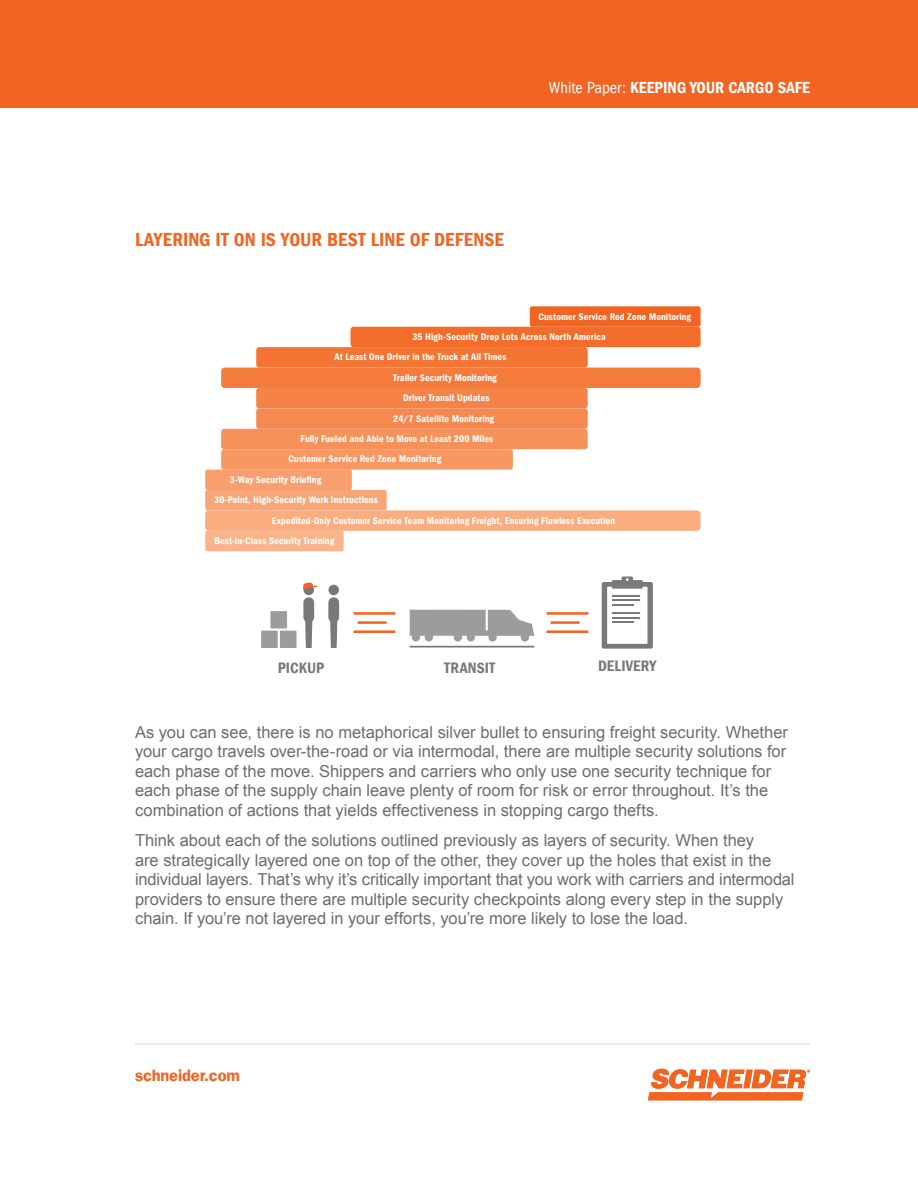
<style>
.page{position:relative;width:918px;height:1188px;background:#fff}
.page>*{position:absolute;margin:0;border:0;box-sizing:border-box;transform-origin:0 0}
.t1{font:19.5px "Franklin Gothic LT Com Dm Cn";color:#f26422}
.t2{font:16.5px/19.5px "Arial";color:#6c6d70}
.t3{font:16.5px "Franklin Gothic LT Com Dm Cn";color:#fff}
.t4{font:16.5px "Franklin Gothic LT Com Dm";letter-spacing:-.01em;color:#f26422}
.t5{font:15.6px "Franklin Gothic LT Com Dm Cn";letter-spacing:.005em;color:#797978}
.t6{font:15px "Franklin Gothic LT Com Dm Cn";color:#fff}
.t7{font:10.05px "Franklin Gothic LT Com Dm Cn";letter-spacing:.005em;color:#fff}
.s1{font-family:"Franklin Gothic LT Com";font-stretch:condensed}
</style>
<div class="page">
<svg style="left:648px;top:1069px;width:162px;height:31px"></svg>
<hr style="left:135px;top:1044px;width:675px;height:1px;background:#dcdddf">
<div style="left:0;top:0;width:918px;height:108px;background:#f26422"></div>
<svg style="left:410px;top:610px;width:124px;height:32px"></svg>
<hr style="left:410px;top:646px;width:124px;height:2px;background:#797978">
<svg style="left:602px;top:577px;width:51px;height:72px"></svg>
<hr style="left:612px;top:617px;width:28px;height:2px;background:#797978">
<hr style="left:612px;top:621px;width:21px;height:2px;background:#797978">
<svg style="left:303px;top:597px;width:11px;height:51px"></svg>
<div style="left:304px;top:585px;width:10px;height:10px;background:#797978;border-radius:50%"></div>
<svg style="left:328px;top:597px;width:11px;height:51px"></svg>
<div style="left:328px;top:585px;width:11px;height:10px;background:#797978;border-radius:50%"></div>
<div style="left:280px;top:631px;width:17px;height:17px;background:#9c9c9d"></div>
<div style="left:261px;top:631px;width:17px;height:17px;background:#9c9c9d"></div>
<div style="left:270px;top:611px;width:17px;height:18px;background:#9c9c9d"></div>
<svg style="left:303px;top:582px;width:15px;height:7px"></svg>
<hr style="left:354px;top:612px;width:41px;height:3px;background:#f26422">
<hr style="left:358px;top:621px;width:29px;height:3px;background:#f26422">
<hr style="left:354px;top:630px;width:41px;height:3px;background:#f26422">
<hr style="left:547px;top:612px;width:41px;height:3px;background:#f26422">
<hr style="left:551px;top:621px;width:29px;height:3px;background:#f26422">
<hr style="left:547px;top:630px;width:41px;height:3px;background:#f26422">
<div style="left:530px;top:306px;width:171px;height:21px;background:#f26422;border-radius:2px"></div>
<div style="left:256px;top:347px;width:332px;height:21px;background:#f37433;border-radius:3px"></div>
<div style="left:256px;top:388px;width:332px;height:20px;background:#f58246;border-radius:3px"></div>
<div style="left:221px;top:429px;width:367px;height:20px;background:#f7915a;border-radius:3px"></div>
<div style="left:205px;top:470px;width:147px;height:20px;background:#f89f6d;border-radius:2px"></div>
<div style="left:205px;top:510px;width:496px;height:21px;background:#f9ad80;border-radius:4px"></div>
<div style="left:205px;top:490px;width:182px;height:20px;background:#f8a677;border-radius:2px"></div>
<div style="left:205px;top:531px;width:139px;height:20px;background:#fab48b;border-radius:2px"></div>
<div style="left:221px;top:449px;width:292px;height:21px;background:#f89764;border-radius:3px"></div>
<div style="left:351px;top:327px;width:350px;height:20px;background:#f36c2a;border-radius:3px"></div>
<div style="left:221px;top:368px;width:480px;height:20px;background:#f47b3c;border-radius:4px"></div>
<div style="left:256px;top:408px;width:332px;height:21px;background:#f58950;border-radius:3px"></div>
<p class="t6" style="left:457px;top:79px;width:355px"><span class="s1">White Paper:</span> NEMPOR AUNDI UTEM EIUM LICAB INNONSEDET</p>
<p class="t3" style="left:549px;top:78px;width:263px"><span class="s1">White Paper:</span> KEEPING YOUR CARGO SAFE</p>
<p class="t1" style="left:135px;top:228px;width:370px">LAYERING IT ON IS YOUR BEST LINE OF DEFENSE</p>
<p class="t7" style="left:539px;top:310px;width:154px">Customer Service Red Zone Monitoring</p>
<p class="t7" style="left:412px;top:331px;width:195px">35 High-Security Drop Lots Across North America</p>
<p class="t7" style="left:393px;top:372px;width:105px">Trailer Security Monitoring</p>
<p class="t7" style="left:393px;top:412px;width:102px">24/7 Satellite Monitoring</p>
<p class="t7" style="left:335px;top:351px;width:173px">At Least One Driver in the Truck at All Times</p>
<p class="t7" style="left:403px;top:392px;width:88px">Driver Transit Updates</p>
<p class="t7" style="left:301px;top:433px;width:194px">Fully Fueled and Able to Move at Least 200 Miles</p>
<p class="t7" style="left:230px;top:474px;width:93px">3-Way Security Briefing</p>
<p class="t7" style="left:272px;top:515px;width:345px">Expedited-Only Customer Service Team Monitoring Freight, Ensuring Flawless Execution</p>
<p class="t7" style="left:289px;top:453px;width:154px">Customer Service Red Zone Monitoring</p>
<p class="t7" style="left:214px;top:494px;width:165px">30-Point, High-Security Work Instructions</p>
<p class="t7" style="left:214px;top:535px;width:122px">Best-in-Class Security Training</p>
<p class="t5" style="left:278px;top:659px;width:48px">PICKUP</p>
<p class="t5" style="left:444px;top:659px;width:53px">TRANSIT</p>
<p class="t5" style="left:598px;top:657px;width:60px">DELIVERY</p>
<p class="t2" style="left:135px;top:723px;width:654px">As you can see, there is no metaphorical silver bullet to ensuring freight security. Whether your cargo travels over-the-road or via intermodal, there are multiple security solutions for each phase of the move. Shippers and carriers who only use one security technique for each phase of the supply chain leave plenty of room for risk or error throughout. It’s the combination of actions that yields effectiveness in stopping cargo thefts.</p>
<p class="t2" style="left:135px;top:831px;width:661px">Think about each of the solutions outlined previously as layers of security. When they<br>are strategically layered one on top of the other, they cover up the holes that exist in the individual layers. That’s why it’s critically important that you work with carriers and intermodal providers to ensure there are multiple security checkpoints along every step in the supply chain. If you’re not layered in your efforts, you’re more likely to lose the load.</p>
<p class="t4" style="left:135px;top:1066px;width:106px">schneider.com</p>
</div>
